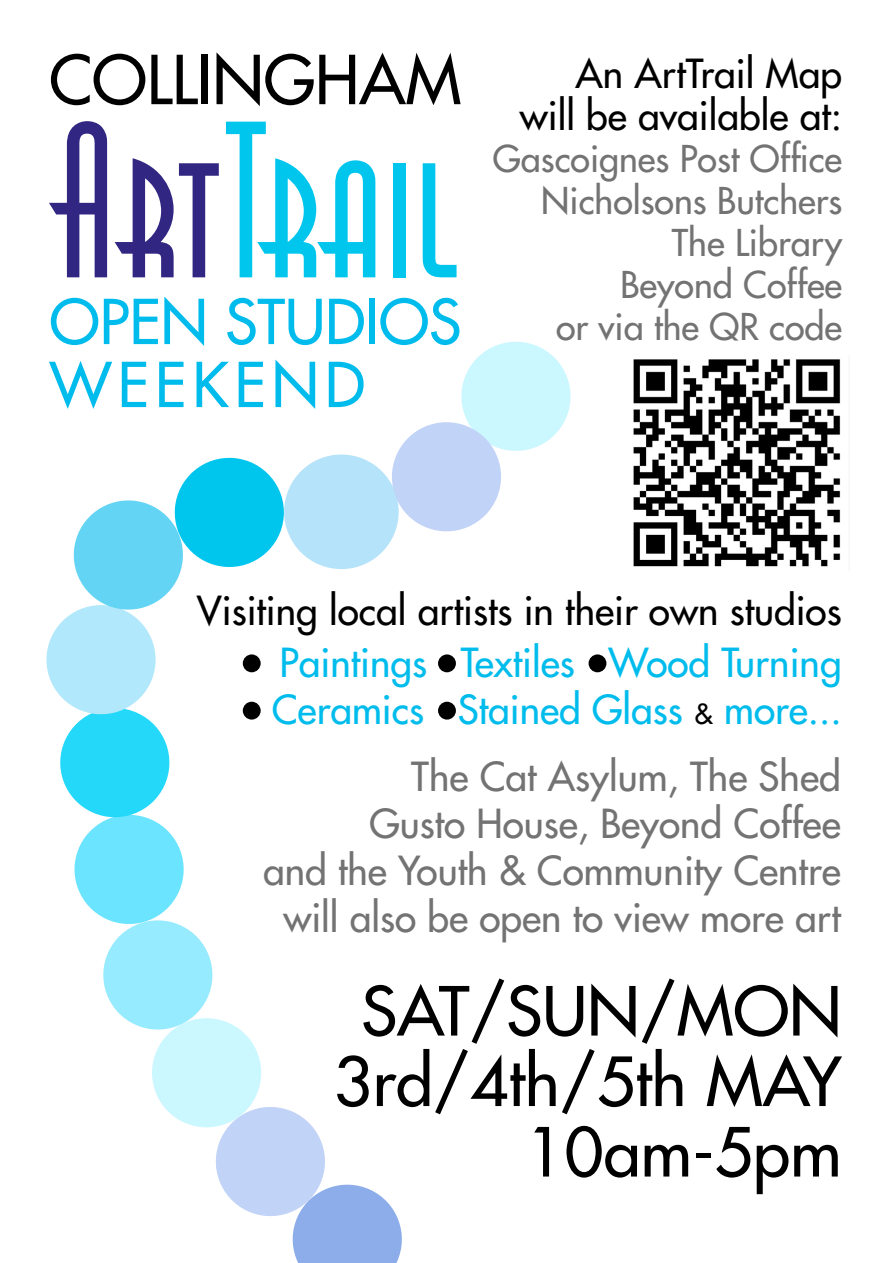
<style>
.page{position:relative;width:893px;height:1263px;background:#fff}
.page>*{position:absolute;margin:0;border:0;box-sizing:border-box;transform-origin:0 0}
.t1{font:500 65.85px/70.5px "Futura Std";color:#000;text-align:right}
.t2{font:500 65.55px "Futura Std";color:#000}
.t3{font:500 60.15px/63px "Futura Std";color:#00bcec}
.t4{font:500 39px/46.8px "Futura Std";color:#737373;text-align:right}
.t5{font:500 39px/42px "Futura Std";color:#000;text-align:right}
.t6{font:500 39px/46.8px "Futura Std";color:#00bcec}
.t7{font:500 36px/42px "Futura Std";color:#737373;text-align:right}
.s1{font-size:27px;color:#000}
</style>
<div class="page">
<img style="left:633px;top:359px;width:208px;height:208px">
<svg style="left:115px;top:158px;width:104px;height:119px"></svg>
<svg style="left:49px;top:121px;width:58px;height:156px"></svg>
<div style="left:393px;top:163px;width:12px;height:114px;background:#00c6ee"></div>
<svg style="left:423px;top:163px;width:34px;height:114px"></svg>
<svg style="left:226px;top:122px;width:150px;height:155px"></svg>
<svg style="left:46px;top:341px;width:525px;height:922px"></svg>
<div style="left:243px;top:654px;width:18px;height:18px;background:#000;border-radius:50%"></div>
<div style="left:243px;top:702px;width:18px;height:17px;background:#000;border-radius:50%"></div>
<div style="left:438px;top:702px;width:18px;height:18px;background:#000;border-radius:50%"></div>
<div style="left:438px;top:654px;width:18px;height:18px;background:#000;border-radius:50%"></div>
<div style="left:589px;top:654px;width:17px;height:18px;background:#000;border-radius:50%"></div>
<h2 class="t2" style="left:49px;top:39px;width:414px">COLLINGHAM</h2>
<h3 class="t3" style="left:50px;top:291px;width:413px">OPEN STUDIOS<br>WEEKEND</h3>
<p class="t5" style="left:520px;top:53px;width:324px">An ArtTrail Map will be available at:</p>
<p class="t7" style="left:493px;top:138px;width:351px">Gascoignes Post Office<br>Nicholsons Butchers<br>The Library<br>Beyond Coffee<br>or via the QR code</p>
<p class="t5" style="left:197px;top:590px;width:646px">Visiting local artists in their own studios</p>
<p class="t6" style="left:272px;top:640px;width:571px">Paintings Textiles Wood Turning<br>Ceramics Stained Glass <span class="s1">&amp;</span> more...</p>
<p class="t4" style="left:263px;top:754px;width:579px">The Cat Asylum, The Shed<br>Gusto House, Beyond Coffee<br>and the Youth &amp; Community Centre will also be open to view more art</p>
<h1 class="t1" style="left:334px;top:976px;width:509px">SAT/SUN/MON<br>3rd/4th/5th MAY<br>10am-5pm</h1>
</div>
